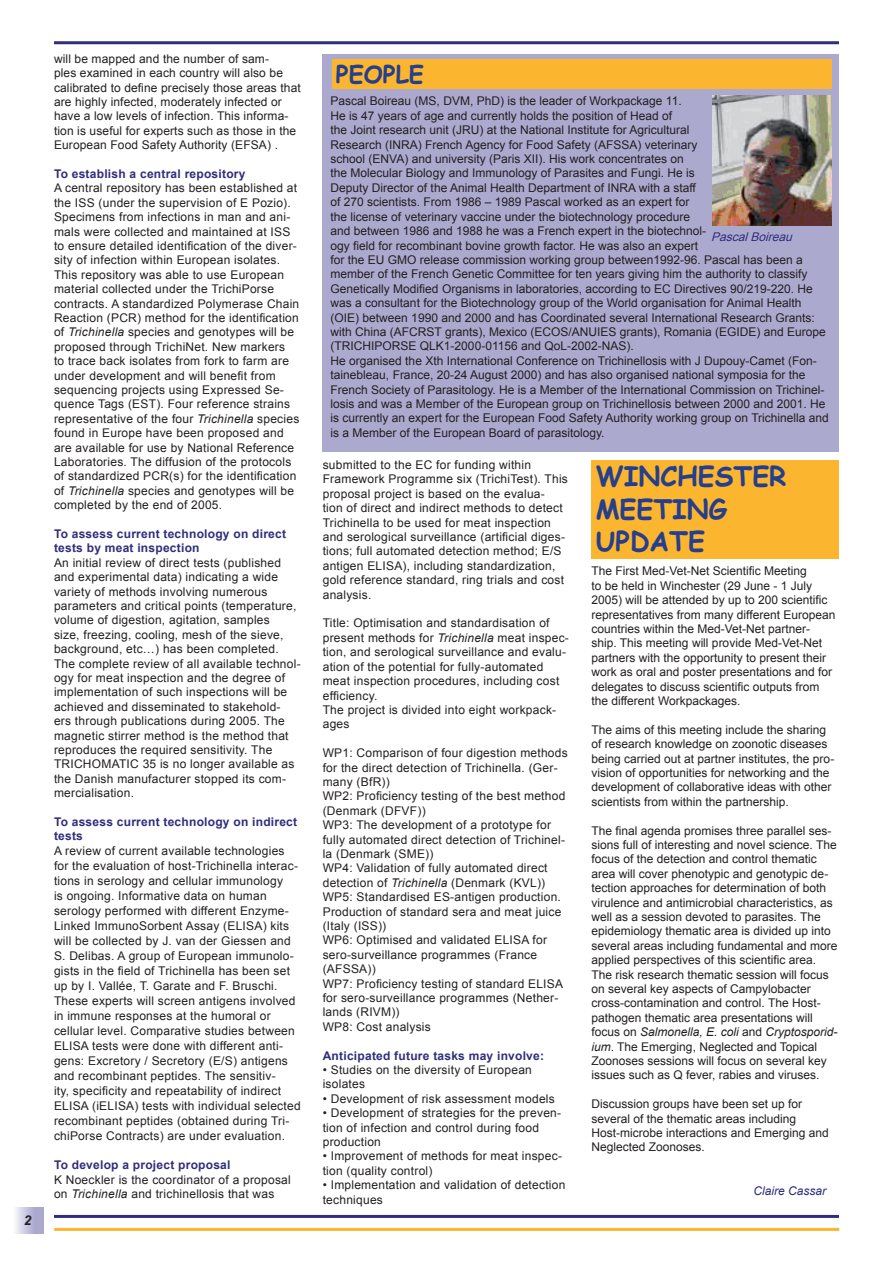
<style>
.page{position:relative;width:893px;height:1263px;background:#fff}
.page>*{position:absolute;margin:0;border:0;box-sizing:border-box;transform-origin:0 0}
.t1{font:700 27px/32.4px "Comic Sans MS";color:#253f8e}
.t2{font:700 24px "Comic Sans MS";color:#253f8e}
.t3{font:12px/14.4px "Arial";letter-spacing:.02em;color:#231f20}
.t4{font:12px/14.4px "Arial";color:#231f20}
.t5{font:700 12px/14.4px "Arial";letter-spacing:.02em;color:#302e7c}
.t6{font:italic 12px "Arial";color:#302e7c}
.t7{font:italic 12px "Arial";color:#302e7c}
.s1{font-style:italic}
</style>
<div class="page">
<div style="left:13px;top:1208px;width:30px;height:25px;background:linear-gradient(to right,#f3f3f9,#9f9cc8)"></div>
<hr style="left:54px;top:1215px;width:785px;height:3px;background:#302e7c">
<hr style="left:54px;top:1228px;width:785px;height:3px;background:#fcb52e">
<hr style="left:54px;top:41px;width:785px;height:3px;background:#302e7c">
<div style="left:323px;top:54px;width:516px;height:398px;background:#aca9cf"></div>
<div style="left:332px;top:59px;width:499px;height:30px;background:#fcb52e"></div>
<img style="left:712px;top:96px;width:119px;height:129px">
<div style="left:591px;top:460px;width:248px;height:99px;background:#fcb52e"></div>
<p class="t3" style="left:54px;top:51px;width:248px">will be mapped and the number of sam-<br>ples examined in each country will also be calibrated to define precisely those areas that are highly infected, moderately infected or have a low levels of infection. This informa&shy;tion is useful for experts such as those in the European Food Safety Authority (EFSA) .</p>
<p class="t5" style="left:54px;top:167px;width:193px">To establish a central repository</p>
<p class="t3" style="left:54px;top:181px;width:247px">A central repository has been established at the ISS (under the supervision of E Pozio).<br>Specimens from infections in man and ani&shy;mals were collected and maintained at ISS to ensure detailed identification of the diver&shy;sity of infection within European isolates.<br>This repository was able to use European material collected under the TrichiPorse contracts. A standardized Polymerase Chain Reaction (PCR) method for the identification of <span class="s1">Trichinella</span> species and genotypes will be proposed through TrichiNet. New markers<br>to trace back isolates from fork to farm are under development and will benefit from sequencing projects using Expressed Se&shy;quence Tags (EST). Four reference strains representative of the four <span class="s1">Trichinella</span> species found in Europe have been proposed and are available for use by National Reference Laboratories. The diffusion of the protocols of standardized PCR(s) for the identification of <span class="s1">Trichinella</span> species and genotypes will be completed by the end of 2005.</p>
<p class="t5" style="left:54px;top:527px;width:234px">To assess current technology on direct tests by meat inspection</p>
<p class="t3" style="left:54px;top:555px;width:248px">An initial review of direct tests (published and experimental data) indicating a wide variety of methods involving numerous parameters and critical points (temperature, volume of digestion, agitation, samples<br>size, freezing, cooling, mesh of the sieve, background, etc…) has been completed.<br>The complete review of all available technol&shy;ogy for meat inspection and the degree of implementation of such inspections will be achieved and disseminated to stakehold&shy;ers through publications during 2005. The magnetic stirrer method is the method that reproduces the required sensitivity. The TRICHOMATIC 35 is no longer available as the Danish manufacturer stopped its com&shy;mercialisation.</p>
<p class="t5" style="left:54px;top:815px;width:245px">To assess current technology on indirect tests</p>
<p class="t3" style="left:54px;top:844px;width:248px;line-height:15px">A review of current available technologies for the evaluation of host-Trichinella interac&shy;tions in serology and cellular immunology<br>is ongoing. Informative data on human serology performed with different Enzyme-Linked ImmunoSorbent Assay (ELISA) kits will be collected by J. van der Giessen and S. Delibas. A group of European immunolo&shy;gists in the field of Trichinella has been set up by I. Vallée, T. Garate and F. Bruschi.<br>These experts will screen antigens involved in immune responses at the humoral or cellular level. Comparative studies between ELISA tests were done with different anti&shy;gens: Excretory / Secretory (E/S) antigens and recombinant peptides. The sensitiv-<br>ity, specificity and repeatability of indirect ELISA (iELISA) tests with individual selected recombinant peptides (obtained during Tri&shy;chiPorse Contracts) are under evaluation.</p>
<p class="t5" style="left:54px;top:1158px;width:178px">To develop a project proposal</p>
<p class="t3" style="left:54px;top:1172px;width:238px">K Noeckler is the coordinator of a proposal on <span class="s1">Trichinella</span> and trichinellosis that was</p>
<h2 class="t2" style="left:336px;top:56px;width:89px">PEOPLE</h2>
<p class="t4" style="left:331px;top:94px;width:500px">Pascal Boireau (MS, DVM, PhD) is the leader of Workpackage 11.<br>He is 47 years of age and currently holds the position of Head of<br>the Joint research unit (JRU) at the National Institute for Agricultural<br>Research (INRA) French Agency for Food Safety (AFSSA) veterinary<br>school (ENVA) and university (Paris XII). His work concentrates on<br>the Molecular Biology and Immunology of Parasites and Fungi. He is<br>Deputy Director of the Animal Health Department of INRA with a staff<br>of 270 scientists. From 1986 – 1989 Pascal worked as an expert for<br>the license of veterinary vaccine under the biotechnology procedure<br>and between 1986 and 1988 he was a French expert in the biotechnol-<br>ogy field for recombinant bovine growth factor. He was also an expert<br>for the EU GMO release commission working group between1992-96. Pascal has been a member of the French Genetic Committee for ten years giving him the authority to classify Genetically Modified Organisms in laboratories, according to EC Directives 90/219-220. He was a consultant for the Biotechnology group of the World organisation for Animal Health (OIE) between 1990 and 2000 and has Coordinated several International Research Grants: with China (AFCRST grants), Mexico (ECOS/ANUIES grants), Romania (EGIDE) and Europe (TRICHIPORSE QLK1-2000-01156 and QoL-2002-NAS).<br>He organised the Xth International Conference on Trichinellosis with J Dupouy-Camet (Fon&shy;tainebleau, France, 20-24 August 2000) and has also organised national symposia for the French Society of Parasitology. He is a Member of the International Commission on Trichinel&shy;losis and was a Member of the European group on Trichinellosis between 2000 and 2001. He is currently an expert for the European Food Safety Authority working group on Trichinella and is a Member of the European Board of parasitology.</p>
<p class="t6" style="left:711px;top:228px;width:86px">PascalBoireau</p>
<p class="t3" style="left:323px;top:458px;width:247px">submitted to the EC for funding within Framework Programme six (TrichiTest). This proposal project is based on the evalua&shy;tion of direct and indirect methods to detect Trichinella to be used for meat inspection and serological surveillance (artificial diges&shy;tions; full automated detection method; E/S antigen ELISA), including standardization, gold reference standard, ring trials and cost analysis.</p>
<p class="t3" style="left:323px;top:616px;width:248px">Title: Optimisation and standardisation of present methods for <span class="s1">Trichinella</span> meat inspec&shy;tion, and serological surveillance and evalu&shy;ation of the potential for fully-automated meat inspection procedures, including cost efficiency.<br>The project is divided into eight workpack&shy;ages</p>
<p class="t3" style="left:323px;top:746px;width:247px">WP1: Comparison of four digestion methods for the direct detection of Trichinella. (Ger&shy;many (BfR))<br>WP2: Proficiency testing of the best method (Denmark (DFVF))<br>WP3: The development of a prototype for fully automated direct detection of Trichinel&shy;la (Denmark (SME))<br>WP4: Validation of fully automated direct detection of <span class="s1">Trichinella</span> (Denmark (KVL))<br>WP5: Standardised ES-antigen production.<br>Production of standard sera and meat juice (Italy (ISS))<br>WP6: Optimised and validated ELISA for sero-surveillance programmes (France (AFSSA))<br>WP7: Proficiency testing of standard ELISA for sero-surveillance programmes (Nether&shy;lands (RIVM))<br>WP8: Cost analysis</p>
<p class="t5" style="left:323px;top:1048px;width:223px">Anticipated future tasks may involve:</p>
<p class="t3" style="left:323px;top:1063px;width:211px">• Studies on the diversity of European isolates</p>
<p class="t3" style="left:323px;top:1091px;width:234px">• Development of risk assessment models</p>
<p class="t3" style="left:323px;top:1106px;width:240px">• Development of strategies for the preven&shy;tion of infection and control during food production</p>
<p class="t3" style="left:323px;top:1149px;width:241px">• Improvement of methods for meat inspec&shy;tion (quality control)</p>
<p class="t3" style="left:323px;top:1178px;width:244px">• Implementation and validation of detection techniques</p>
<h1 class="t1" style="left:596px;top:459px;width:192px">WINCHESTER<br>MEETING<br>UPDATE</h1>
<p class="t4" style="left:591px;top:564px;width:245px">The First Med-Vet-Net Scientific Meeting<br>to be held in Winchester (29 June - 1 July 2005) will be attended by up to 200 scientific representatives from many different European countries within the Med-Vet-Net partner&shy;ship. This meeting will provide Med-Vet-Net partners with the opportunity to present their work as oral and poster presentations and for delegates to discuss scientific outputs from the different Workpackages.</p>
<p class="t4" style="left:591px;top:722px;width:244px">The aims of this meeting include the sharing of research knowledge on zoonotic diseases being carried out at partner institutes, the pro&shy;vision of opportunities for networking and the development of collaborative ideas with other scientists from within the partnership.</p>
<p class="t4" style="left:591px;top:823px;width:248px">The final agenda promises three parallel ses&shy;sions full of interesting and novel science. The focus of the detection and control thematic area will cover phenotypic and genotypic de&shy;tection approaches for determination of both virulence and antimicrobial characteristics, as well as a session devoted to parasites. The epidemiology thematic area is divided up into several areas including fundamental and more applied perspectives of this scientific area.<br>The risk research thematic session will focus on several key aspects of Campylobacter cross-contamination and control. The Host&shy;pathogen thematic area presentations will focus on <span class="s1">Salmonella, E. coli</span> and <span class="s1">Cryptosporid&shy;ium</span>. The Emerging, Neglected and Topical Zoonoses sessions will focus on several key issues such as Q fever, rabies and viruses.</p>
<p class="t4" style="left:591px;top:1097px;width:239px">Discussion groups have been set up for several of the thematic areas including Host-microbe interactions and Emerging and Neglected Zoonoses.</p>
<p class="t7" style="left:753px;top:1183px;width:74px">Claire Cassar</p>
</div>
